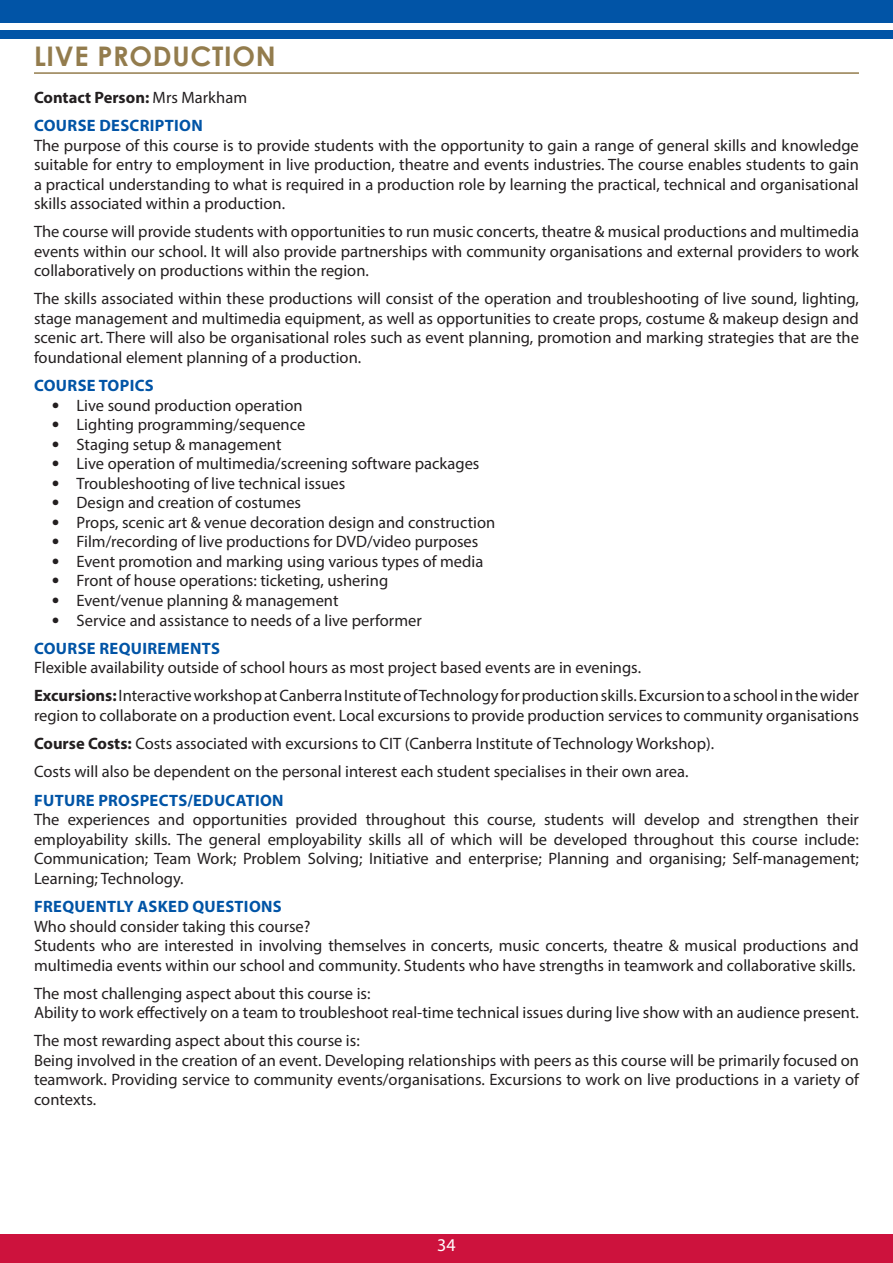
<style>
.page{position:relative;width:893px;height:1263px;background:#fff}
.page>*{position:absolute;margin:0;border:0;box-sizing:border-box;transform-origin:0 0}
.Heading_1{font:700 27px "Century Gothic";letter-spacing:.025em;color:#937c4d}
.t1{font:18px "Myriad Pro";color:#fff}
.Paragraph_Body{font:16.5px/19.5px "Myriad Pro";color:#231f20;text-align:justify}
.Paragrapaph_Semi_bol{font:16.5px "Myriad Pro";color:#231f20}
.Sub_Head_10{font:700 16.5px "Myriad Pro";letter-spacing:.02em;color:#0154a6}
.Paragraph_Body-2{font:700 16.5px "Myriad Pro";color:#231f20}
.s1{font-weight:400}
.s2{font-family:"Calibri";font-size:18px}
.s3{font-weight:700}
</style>
<div class="page">
<div style="left:0;top:1234px;width:893px;height:29px;background:#cd123d"></div>
<div style="left:0;top:0;width:893px;height:22px;background:#0154a6"></div>
<div style="left:0;top:31px;width:893px;height:8px;background:#0154a6"></div>
<hr style="left:34px;top:72px;width:825px;height:2px;background:#937c4d">
<p class="Heading_1" style="left:34px;top:36px;width:243px">LIVE PRODUCTION</p>
<p class="Paragraph_Body-2" style="left:34px;top:87px;width:215px">Contact Person: <span class="s1">Mrs Markham</span></p>
<p class="Sub_Head_10" style="left:34px;top:115px;width:170px">COURSE DESCRIPTION</p>
<p class="Paragraph_Body" style="left:34px;top:135px;width:826px">The purpose of this course is to provide students with the opportunity to gain a range of general skills and knowledge suitable for entry to employment in live production, theatre and events industries. The course enables students to gain a practical understanding to what is required in a production role by learning the practical, technical and organisational skills associated within a production.</p>
<p class="Paragraph_Body" style="left:34px;top:222px;width:826px">The course will provide students with opportunities to run music concerts, theatre &amp; musical productions and multimedia events within our school. It will also provide partnerships with community organisations and external providers to work collaboratively on productions within the region.</p>
<p class="Paragraph_Body" style="left:34px;top:289px;width:826px">The skills associated within these productions will consist of the operation and troubleshooting of live sound, lighting, stage management and multimedia equipment, as well as opportunities to create props, costume &amp; makeup design and scenic art. There will also be organisational roles such as event planning, promotion and marking strategies that are the foundational element planning of a production.</p>
<p class="Sub_Head_10" style="left:34px;top:375px;width:121px">COURSE TOPICS</p>
<p class="Paragraph_Body" style="left:51px;top:395px;width:253px"><span class="s2">•</span> Live sound production operation</p>
<p class="Paragraph_Body" style="left:51px;top:415px;width:256px"><span class="s2">•</span> Lighting programming/sequence</p>
<p class="Paragraph_Body" style="left:51px;top:434px;width:232px"><span class="s2">•</span> Staging setup &amp; management</p>
<p class="Paragraph_Body" style="left:51px;top:454px;width:430px"><span class="s2">•</span> Live operation of multimedia/screening software packages</p>
<p class="Paragraph_Body" style="left:51px;top:473px;width:296px"><span class="s2">•</span> Troubleshooting of live technical issues</p>
<p class="Paragraph_Body" style="left:51px;top:493px;width:252px"><span class="s2">•</span> Design and creation of costumes</p>
<p class="Paragraph_Body" style="left:51px;top:512px;width:446px"><span class="s2">•</span> Props, scenic art &amp; venue decoration design and construction</p>
<p class="Paragraph_Body" style="left:51px;top:532px;width:429px"><span class="s2">•</span> Film/recording of live productions for DVD/video purposes</p>
<p class="Paragraph_Body" style="left:51px;top:551px;width:434px"><span class="s2">•</span> Event promotion and marking using various types of media</p>
<p class="Paragraph_Body" style="left:51px;top:571px;width:339px"><span class="s2">•</span> Front of house operations: ticketing, ushering</p>
<p class="Paragraph_Body" style="left:51px;top:590px;width:289px"><span class="s2">•</span> Event/venue planning &amp; management</p>
<p class="Paragraph_Body" style="left:51px;top:610px;width:372px"><span class="s2">•</span> Service and assistance to needs of a live performer</p>
<p class="Sub_Head_10" style="left:34px;top:638px;width:187px">COURSE REQUIREMENTS</p>
<p class="Paragraph_Body" style="left:34px;top:658px;width:609px">Flexible availability outside of school hours as most project based events are in evenings.</p>
<p class="Paragraph_Body" style="left:34px;top:686px;width:826px"><span class="s3">Excursions:</span> Interactive workshop at Canberra Institute of Technology for production skills. Excursion to a school in the wider region to collaborate on a production event. Local excursions to provide production services to community organisations</p>
<p class="Paragraph_Body" style="left:34px;top:733px;width:682px"><span class="s3">Course Costs:</span> Costs associated with excursions to CIT (Canberra Institute of Technology Workshop).</p>
<p class="Paragraph_Body" style="left:34px;top:762px;width:656px">Costs will also be dependent on the personal interest each student specialises in their own area.</p>
<p class="Sub_Head_10" style="left:34px;top:789px;width:251px">FUTURE PROSPECTS/EDUCATION</p>
<p class="Paragraph_Body" style="left:34px;top:809px;width:826px">The experiences and opportunities provided throughout this course, students will develop and strengthen their employability skills. The general employability skills all of which will be developed throughout this course include:<br>Communication; Team Work; Problem Solving; Initiative and enterprise; Planning and organising; Self-management; Learning; Technology.</p>
<p class="Sub_Head_10" style="left:34px;top:896px;width:249px">FREQUENTLY ASKED QUESTIONS</p>
<p class="Paragrapaph_Semi_bol" style="left:34px;top:916px;width:278px">Who should consider taking this course?</p>
<p class="Paragraph_Body" style="left:34px;top:936px;width:826px">Students who are interested in involving themselves in concerts, music concerts, theatre &amp; musical productions and multimedia events within our school and community. Students who have strengths in teamwork and collaborative skills.</p>
<p class="Paragrapaph_Semi_bol" style="left:34px;top:983px;width:338px">The most challenging aspect about this course is:</p>
<p class="Paragraph_Body" style="left:34px;top:1003px;width:826px">Ability to work effectively on a team to troubleshoot real-time technical issues during live show with an audience present.</p>
<p class="Paragrapaph_Semi_bol" style="left:34px;top:1030px;width:327px">The most rewarding aspect about this course is:</p>
<p class="Paragraph_Body" style="left:34px;top:1050px;width:826px">Being involved in the creation of an event. Developing relationships with peers as this course will be primarily focused on teamwork. Providing service to community events/organisations. Excursions to work on live productions in a variety of contexts.</p>
<p class="t1" style="left:437px;top:1233px;width:20px">34</p>
</div>
